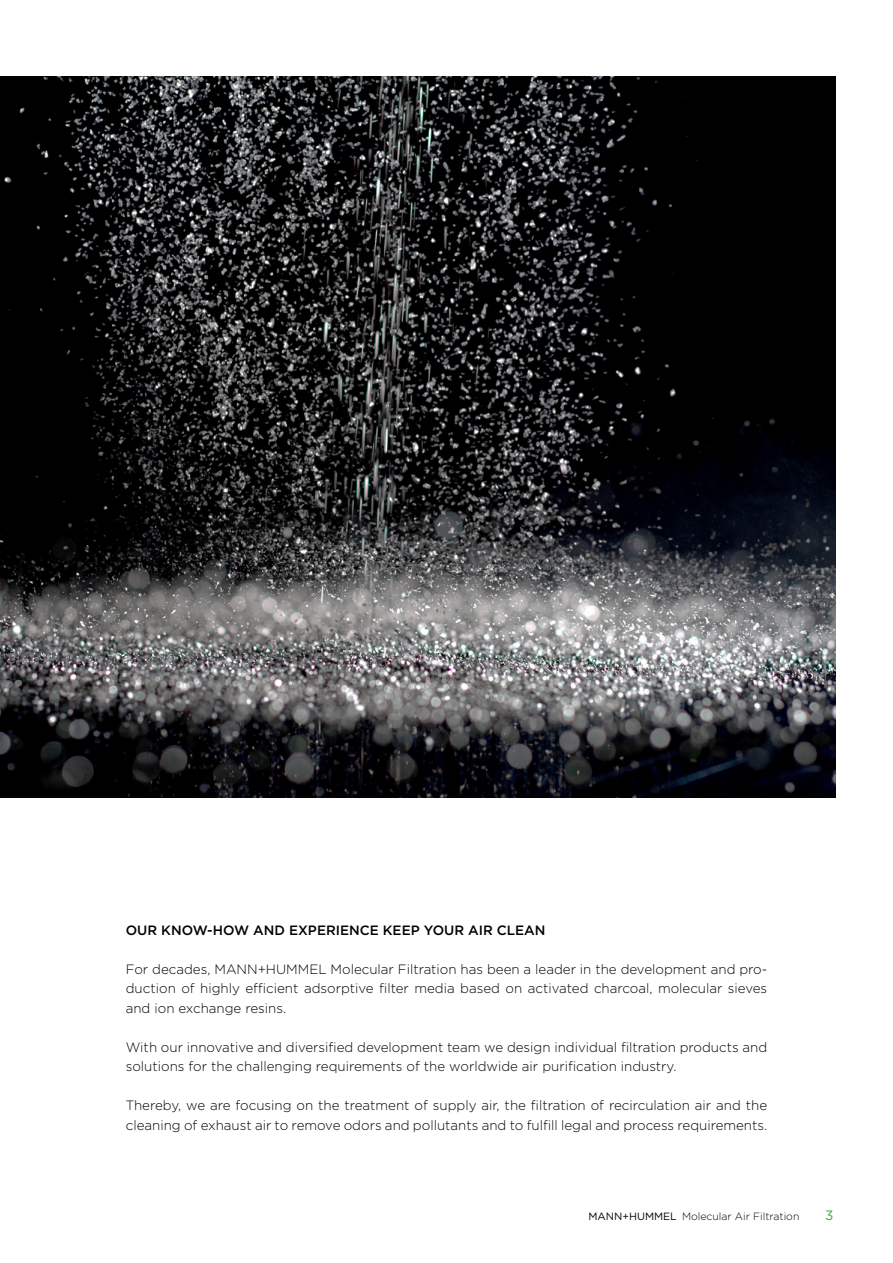
<style>
.page{position:relative;width:893px;height:1263px;background:#fff}
.page>*{position:absolute;margin:0;border:0;box-sizing:border-box;transform-origin:0 0}
.t1{font:300 13.5px/19.5px "Gotham";color:#000}
.t2{font:500 13.5px "Gotham";color:#000}
.t3{font:13.5px "Gotham";color:#38aa34}
.t4{font:300 10.5px "Gotham";color:#000}
.s1{font-weight:400}
</style>
<div class="page">
<img style="left:0;top:77px;width:835px;height:720px">
<p class="t2" style="left:126px;top:921px;width:421px">OUR KNOW-HOW AND EXPERIENCE KEEP YOUR AIR CLEAN</p>
<p class="t1" style="left:126px;top:959px;width:643px;text-align:justify">For decades, MANN+HUMMEL Molecular Filtration has been a leader in the development and pro&shy;duction of highly efficient adsorptive filter media based on activated charcoal, molecular sieves and ion exchange resins.</p>
<p class="t1" style="left:126px;top:1037px;width:643px">With our innovative and diversified development team we design individual filtration products and solutions for the challenging requirements of the worldwide air purification industry.</p>
<p class="t1" style="left:126px;top:1095px;width:643px">Thereby, we are focusing on the treatment of supply air, the filtration of recirculation air and the cleaning of exhaust air to remove odors and pollutants and to fulfill legal and process requirements.</p>
<p class="t4" style="left:588px;top:1210px;width:212px"><span class="s1">MANN+HUMMEL</span> Molecular Air Filtration</p>
<p class="t3" style="left:825px;top:1207px;width:10px">3</p>
</div>
